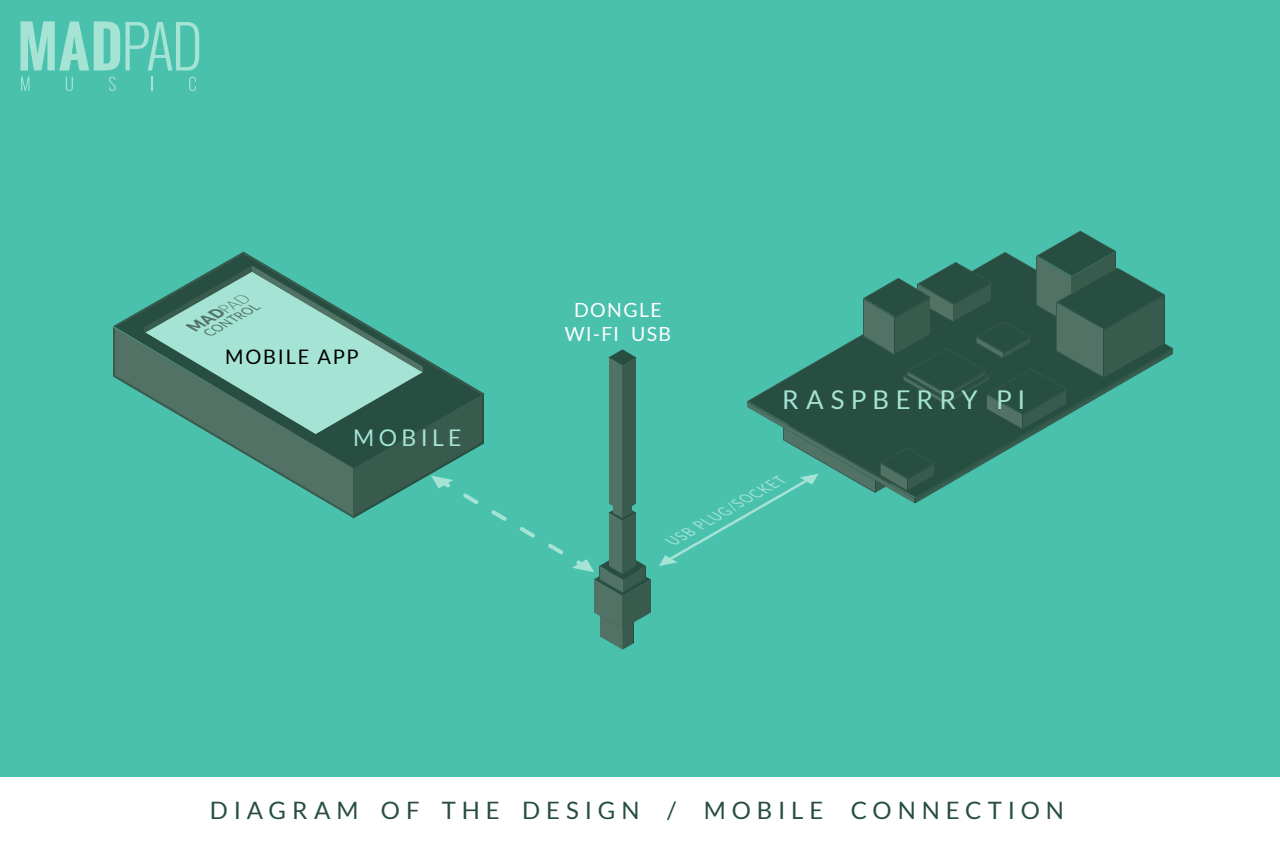
<style>
.page{position:relative;width:1280px;height:845px;background:#4ac1ad}
.page>*{position:absolute;margin:0;border:0;box-sizing:border-box;transform-origin:0 0}
.t1{font:25.9px "Lato";letter-spacing:.24em;color:#a5e4d5}
.t2{font:24px "Lato";letter-spacing:.245em;color:#274e40}
.t3{font:23px "Lato";letter-spacing:.19em;color:#a5e4d5}
.t4{font:20px "Lato";letter-spacing:.09em;color:#000}
.t5{font:19.5px/23.4px "Lato";letter-spacing:.07em;color:#fff;text-align:center}
.t6{font:italic 14.7px "Lato";color:#a5e4d5;scale:.87 1}
.t7{font:italic 900 14.7px "Lato";color:#517265}
.t8{font:italic 12.1px "Lato";color:#517265}
.s1{font-weight:300}
</style>
<div class="page">
<svg style="left:20px;top:21px;width:179px;height:49px"></svg>
<svg style="left:21px;top:77px;width:8px;height:14px"></svg>
<svg style="left:66px;top:77px;width:7px;height:14px"></svg>
<svg style="left:109px;top:77px;width:7px;height:14px"></svg>
<svg style="left:152px;top:77px;width:1px;height:14px"></svg>
<svg style="left:189px;top:77px;width:7px;height:14px"></svg>
<div style="left:0;top:777px;width:1280px;height:68px;background:#fff"></div>
<svg style="left:659px;top:231px;width:514px;height:335px"></svg>
<svg style="left:113px;top:252px;width:155px;height:75px"></svg>
<svg style="left:113px;top:327px;width:31px;height:68px;background:#497769"></svg>
<svg style="left:144px;top:266px;width:507px;height:383px"></svg>
<p class="t7" style="left:189px;top:320px;width:67px;rotate:-30deg">MAD<span class="s1">PAD</span></p>
<p class="t8" style="left:205px;top:328px;width:60px;rotate:-30deg">CONTROL</p>
<p class="t4" style="left:225px;top:345px;width:135px">MOBILE APP</p>
<p class="t3" style="left:353px;top:425px;width:110px">MOBILE</p>
<p class="t5" style="left:565px;top:299px;width:108px">DONGLE<br>WI-FI USB</p>
<p class="t1" style="left:782px;top:385px;width:245px">RASPBERRY PI</p>
<p class="t6" style="left:668px;top:535px;width:153px;rotate:-30deg">USB PLUG/SOCKET</p>
<p class="t2" style="left:210px;top:797px;width:856px">DIAGRAM OF THE DESIGN / MOBILE CONNECTION</p>
</div>
